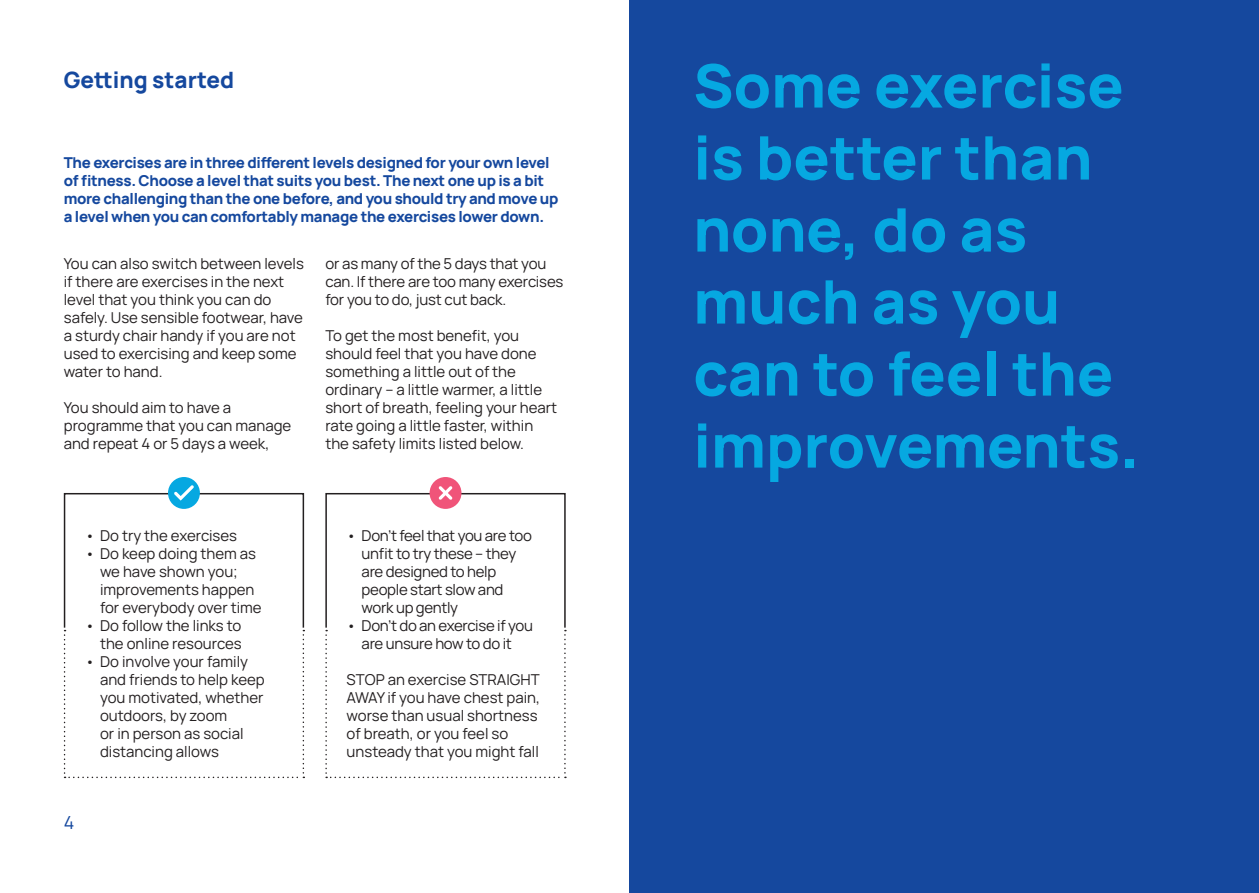
<style>
.page{position:relative;width:1259px;height:893px;background:#fff}
.page>*{position:absolute;margin:0;border:0;box-sizing:border-box;transform-origin:0 0}
.t1{font:800 60px/72px "Manrope";color:#06a8e1}
.Page_Title_Navy{font:800 22.5px "Manrope";color:#15489e}
.t2{font:18px "Manrope";color:#15489e}
.Body_Copy_Black{font:15px/18px "Manrope";color:#231f20}
.Introduction_Paragra{font:800 15px/18px "Manrope";letter-spacing:-.02em;color:#15489e}
.Body_Copy_Black-2{font:15px/18px "Manrope";letter-spacing:-.02em;color:#231f20}
</style>
<div class="page">
<div style="left:64px;top:493px;width:240px;height:135px;border:2px solid #231f20"></div>
<svg style="left:64px;top:630px;width:240px;height:148px"></svg>
<svg style="left:325px;top:630px;width:241px;height:148px"></svg>
<div style="left:168px;top:477px;width:32px;height:32px;background:#06a8e1;border-radius:50%"></div>
<svg style="left:174px;top:485px;width:20px;height:16px"></svg>
<div style="left:325px;top:493px;width:241px;height:135px;border:2px solid #231f20"></div>
<div style="left:429px;top:477px;width:32px;height:32px;background:#f05479;border-radius:50%"></div>
<svg style="left:438px;top:486px;width:14px;height:14px"></svg>
<div style="left:629px;top:0;width:630px;height:893px;background:#15489e"></div>
<p class="Page_Title_Navy" style="left:64px;top:64px;width:172px">Getting started</p>
<p class="Introduction_Paragra" style="left:64px;top:152px;width:496px">The exercises are in three different levels designed for your own level of fitness. Choose a level that suits you best. The next one up is a bit more challenging than the one before, and you should try and move up a level when you can comfortably manage the exercises lower down.</p>
<p class="Body_Copy_Black" style="left:64px;top:254px;width:242px">You can also switch between levels if there are exercises in the next level that you think you can do safely. Use sensible footwear, have a sturdy chair handy if you are not used to exercising and keep some water to hand.</p>
<p class="Body_Copy_Black" style="left:64px;top:398px;width:229px">You should aim to have a programme that you can manage and repeat 4 or 5 days a week,</p>
<p class="Body_Copy_Black" style="left:325px;top:254px;width:240px">or as many of the 5 days that you can. If there are too many exercises for you to do, just cut back.</p>
<p class="Body_Copy_Black" style="left:325px;top:326px;width:233px">To get the most benefit, you should feel that you have done something a little out of the ordinary – a little warmer, a little short of breath, feeling your heart rate going a little faster, within the safety limits listed below.</p>
<p class="Body_Copy_Black" style="left:85px;top:526px;width:154px">• Do try the exercises</p>
<p class="Body_Copy_Black" style="left:100px;top:544px;width:163px;text-indent:-15px">• Do keep doing them as we have shown you; improvements happen for everybody over time</p>
<p class="Body_Copy_Black" style="left:85px;top:616px;width:158px;text-align:right">• Do follow the links to the online resources</p>
<p class="Body_Copy_Black" style="left:100px;top:652px;width:166px;text-indent:-15px">• Do involve your family and friends to help keep you motivated, whether outdoors, by zoom<br>or in person as social distancing allows</p>
<p class="t2" style="left:64px;top:810px;width:12px">4</p>
<p class="Body_Copy_Black-2" style="left:362px;top:526px;width:172px;text-indent:-15px">• Don’t feel that you are too unfit to try these – they are designed to help people start slow and work up gently</p>
<p class="Body_Copy_Black-2" style="left:347px;top:616px;width:188px;text-align:center">• Don’t do an exercise if you are unsure how to do it</p>
<p class="Body_Copy_Black" style="left:347px;top:670px;width:195px">STOP an exercise STRAIGHT<br>AWAY if you have chest pain, worse than usual shortness of breath, or you feel so unsteady that you might fall</p>
<p class="t1" style="left:693px;top:47px;width:447px">Some exercise is better than none, do as much as you can to feel the improvements.</p>
</div>
